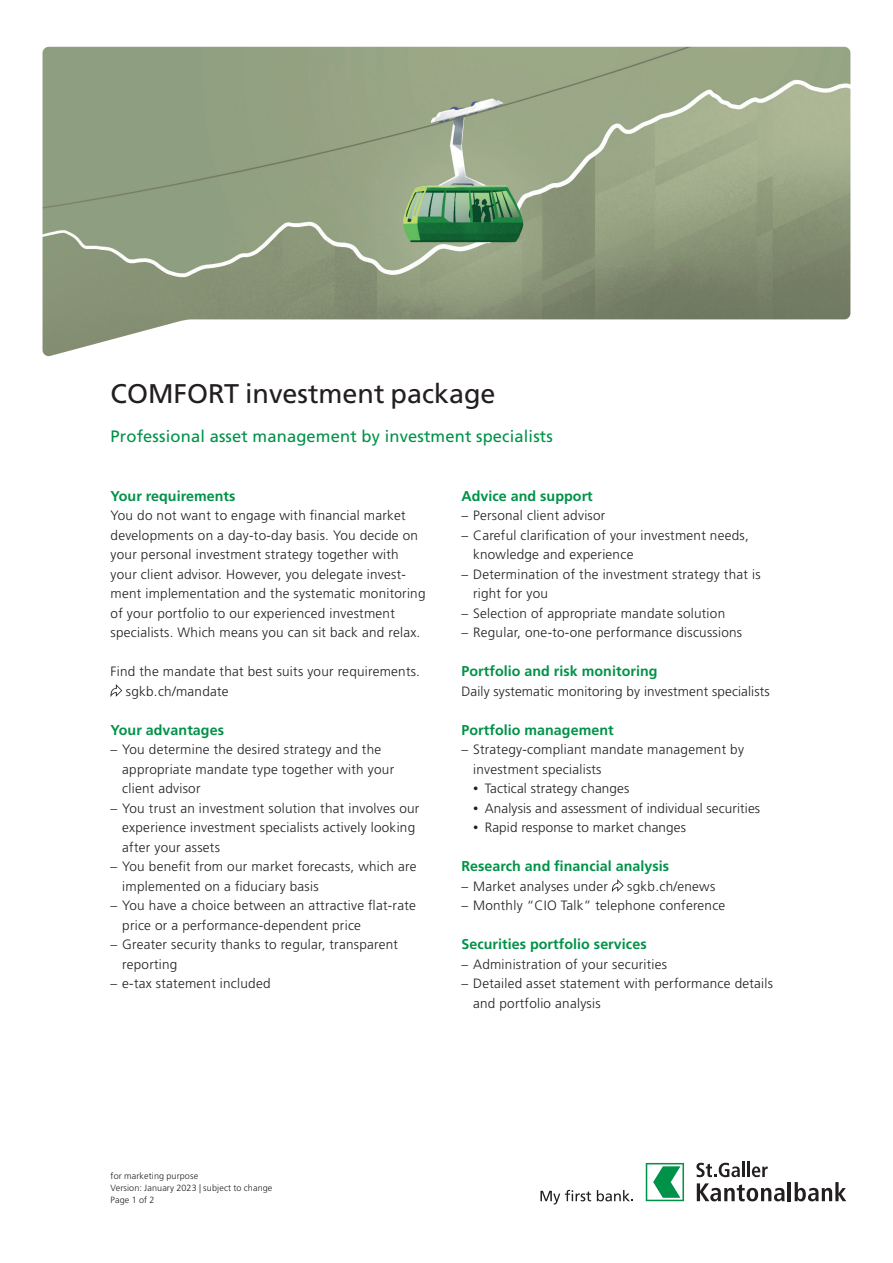
<style>
.page{position:relative;width:893px;height:1263px;background:#fff}
.page>*{position:absolute;margin:0;border:0;box-sizing:border-box;transform-origin:0 0}
.t1{font:27px "Frutiger LT Std";color:#231f20}
.t2{font:16.5px "Frutiger LT Std";letter-spacing:.01em;color:#009248}
.t3{font:700 14.25px "Frutiger LT Std";letter-spacing:.005em;color:#009248}
.t4{font:300 13.5px/19.5px "Frutiger LT Std";letter-spacing:.02em;color:#231f20}
.t5{font:300 9px/12px "Frutiger LT Std";letter-spacing:.015em;color:#231f20}
.s1{font-size:10.5px}
</style>
<div class="page">
<svg style="left:540px;top:1190px;width:51px;height:14px"></svg>
<svg style="left:597px;top:1190px;width:36px;height:11px"></svg>
<svg style="left:646px;top:1163px;width:38px;height:38px"></svg>
<svg style="left:696px;top:1163px;width:44px;height:14px"></svg>
<hr style="left:742px;top:1162px;width:3px;height:15px;background:#231f20">
<hr style="left:747px;top:1162px;width:3px;height:15px;background:#231f20">
<svg style="left:752px;top:1166px;width:16px;height:11px"></svg>
<svg style="left:697px;top:1183px;width:88px;height:18px"></svg>
<hr style="left:788px;top:1182px;width:3px;height:19px;background:#231f20">
<svg style="left:795px;top:1182px;width:51px;height:19px"></svg>
<img style="left:43px;top:47px;width:807px;height:309px">
<svg style="left:111px;top:684px;width:11px;height:13px"></svg>
<svg style="left:612px;top:879px;width:12px;height:13px"></svg>
<h1 class="t1" style="left:111px;top:378px;width:387px">COMFORT investment package</h1>
<p class="t2" style="left:111px;top:427px;width:444px">Professional asset management by investment specialists</p>
<p class="t3" style="left:111px;top:487px;width:127px">Your requirements</p>
<p class="t4" style="left:111px;top:506px;width:317px">You do not want to engage with financial market developments on a day-to-day basis. You decide on your personal investment strategy together with your client advisor. However, you delegate invest&shy;ment implementation and the systematic monitoring of your portfolio to our experienced investment specialists. Which means you can sit back and relax.</p>
<p class="t4" style="left:126px;top:662px;width:296px;text-indent:-15px">Find the mandate that best suits your requirements. sgkb.ch/mandate</p>
<p class="t3" style="left:111px;top:721px;width:115px">Your advantages</p>
<p class="t4" style="left:122px;top:740px;width:273px;text-indent:-12px">– You determine the desired strategy and the appropriate mandate type together with your client advisor</p>
<p class="t4" style="left:122px;top:798px;width:299px;text-indent:-12px">– You trust an investment solution that involves our experience investment specialists actively looking after your assets</p>
<p class="t4" style="left:122px;top:857px;width:296px;text-indent:-12px">– You benefit from our market forecasts, which are implemented on a fiduciary basis</p>
<p class="t4" style="left:122px;top:896px;width:295px;text-indent:-12px">– You have a choice between an attractive flat-rate price or a performance-dependent price</p>
<p class="t4" style="left:122px;top:935px;width:277px;text-indent:-12px">– Greater security thanks to regular, transparent reporting</p>
<p class="t4" style="left:111px;top:974px;width:162px">– e-tax statement included</p>
<p class="t3" style="left:461px;top:487px;width:133px">Advice and support</p>
<p class="t4" style="left:461px;top:506px;width:146px">– Personal client advisor</p>
<p class="t4" style="left:473px;top:525px;width:277px;text-indent:-12px">– Careful clarification of your investment needs, knowledge and experience</p>
<p class="t4" style="left:473px;top:564px;width:289px;text-indent:-12px">– Determination of the investment strategy that is right for you</p>
<p class="t4" style="left:461px;top:603px;width:265px">– Selection of appropriate mandate solution</p>
<p class="t4" style="left:461px;top:623px;width:282px">– Regular, one-to-one performance discussions</p>
<p class="t3" style="left:461px;top:663px;width:198px">Portfolio and risk monitoring</p>
<p class="t4" style="left:461px;top:681px;width:310px">Daily systematic monitoring by investment specialists</p>
<p class="t3" style="left:461px;top:721px;width:154px">Portfolio management</p>
<p class="t4" style="left:473px;top:740px;width:272px;text-indent:-12px">– Strategy-compliant mandate management by investment specialists</p>
<p class="t4" style="left:473px;top:779px;width:158px"><span class="s1">•</span> Tactical strategy changes</p>
<p class="t4" style="left:473px;top:798px;width:289px"><span class="s1">•</span> Analysis and assessment of individual securities</p>
<p class="t4" style="left:473px;top:818px;width:214px"><span class="s1">•</span> Rapid response to market changes</p>
<p class="t3" style="left:461px;top:858px;width:209px">Research and financial analysis</p>
<p class="t4" style="left:461px;top:876px;width:148px">– Market analyses under</p>
<p class="t4" style="left:627px;top:876px;width:90px">sgkb.ch/enews</p>
<p class="t4" style="left:461px;top:896px;width:265px">– Monthly “CIO Talk” telephone conference</p>
<p class="t3" style="left:461px;top:936px;width:187px">Securities portfolio services</p>
<p class="t4" style="left:461px;top:954px;width:207px">– Administration of your securities</p>
<p class="t4" style="left:473px;top:974px;width:302px;text-indent:-12px">– Detailed asset statement with performance details and portfolio analysis</p>
<p class="t5" style="left:111px;top:1170px;width:163px">for marketing purpose<br>Version: January 2023 | subject to change<br>Page 1 of 2</p>
</div>
